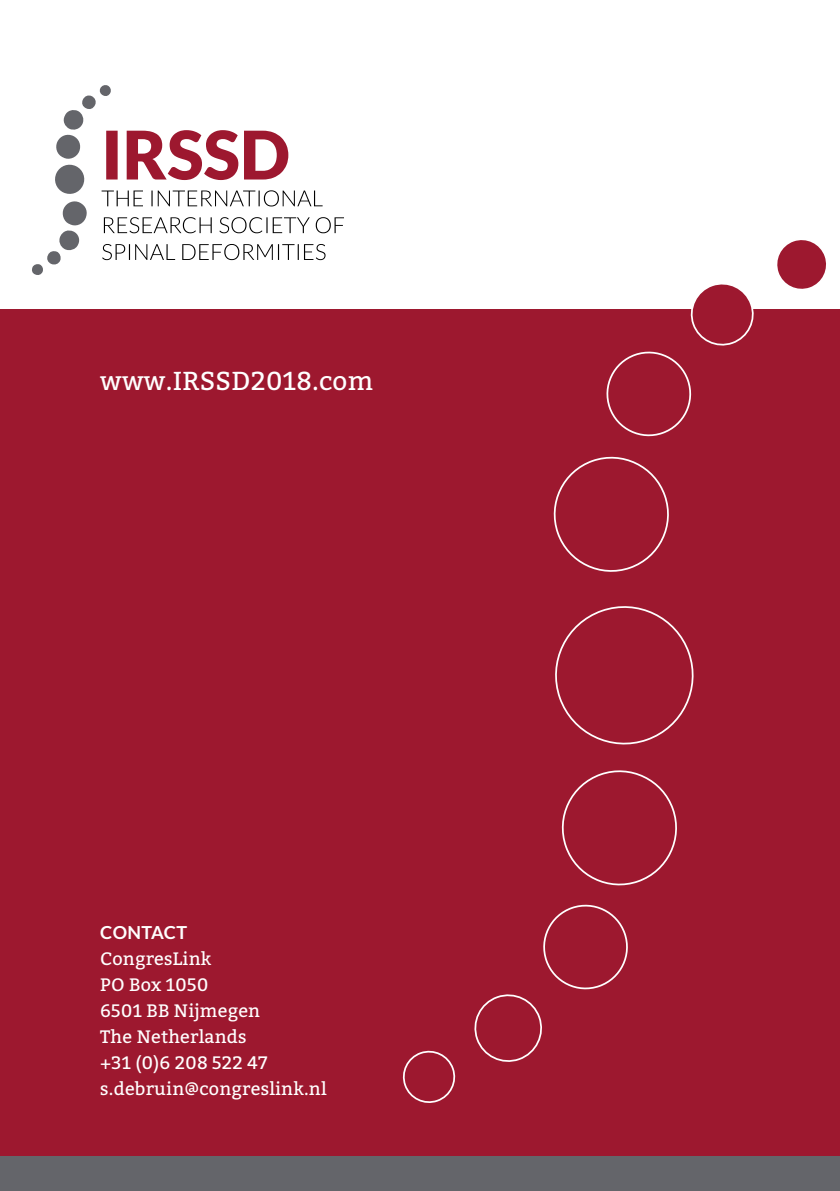
<style>
.page{position:relative;width:840px;height:1191px;background:#fff}
.page>*{position:absolute;margin:0;border:0;box-sizing:border-box;transform-origin:0 0}
.t1{font:26px "Bitter";letter-spacing:.01em;color:#fff}
.t2{font:18px/26px "Bitter";letter-spacing:.01em;color:#fff}
.t3{font:700 18px "Lato";letter-spacing:.02em;color:#fff}
</style>
<div class="page">
<svg style="left:32px;top:85px;width:312px;height:190px"></svg>
<div style="left:0;top:309px;width:839px;height:882px;background:#9d182f"></div>
<div style="left:0;top:1157px;width:839px;height:34px;background:#64656a"></div>
<svg style="left:606px;top:284px;width:148px;height:153px"></svg>
<svg style="left:553px;top:456px;width:116px;height:116px"></svg>
<svg style="left:474px;top:904px;width:154px;height:158px"></svg>
<svg style="left:561px;top:770px;width:116px;height:116px"></svg>
<svg style="left:555px;top:606px;width:139px;height:139px"></svg>
<svg style="left:777px;top:240px;width:49px;height:49px"></svg>
<svg style="left:402px;top:1050px;width:54px;height:53px"></svg>
<h1 class="t1" style="left:100px;top:362px;width:274px">www.IRSSD2018.com</h1>
<p class="t3" style="left:100px;top:922px;width:88px">CONTACT</p>
<p class="t2" style="left:100px;top:945px;width:228px">CongresLink<br>PO Box 1050<br>6501 BB Nijmegen<br>The Netherlands<br>+31 (0)6 208 522 47 s.debruin@congreslink.nl</p>
</div>
